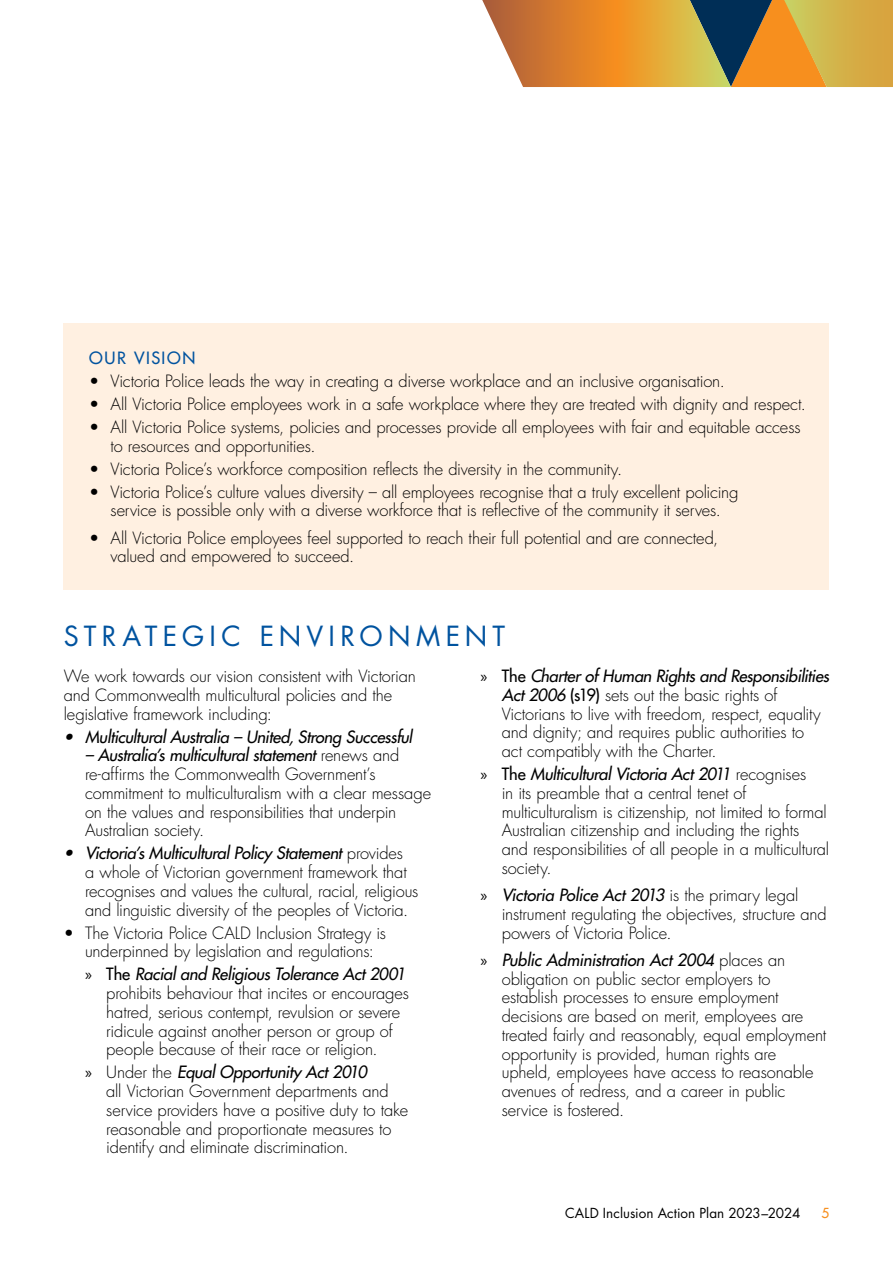
<style>
.page{position:relative;width:893px;height:1263px;background:#fff}
.page>*{position:absolute;margin:0;border:0;box-sizing:border-box;transform-origin:0 0}
.Sub_head_1_-_18pt__H{font:27px "Futura Std";letter-spacing:.19em;color:#00539f}
.bullet_points_deck_2{font:300 16.5px/18.8px "Futura Std";letter-spacing:-.01em;color:#000}
.bullet_points_deck_1{font:300 16.5px/18.8px "Futura Std";letter-spacing:-.01em;color:#000}
.body_b4_bullets__P{font:300 16.5px/18.8px "Futura Std";letter-spacing:-.015em;color:#000}
.bullet_points_deck_1-2{font:italic 500 16.5px "Futura Std";letter-spacing:-.02em;color:#000}
.Sub_head_1_-_11pt__H{font:500 16.5px "Futura Std";letter-spacing:.095em;color:#00539f}
.t1{font:13.5px "Futura Std";color:#000}
.t2{font:500 13.5px "Futura Std";color:#f78f1e}
.s1{font-weight:500;font-style:italic}
.s2{font-family:"Myriad Pro";font-weight:400}
.s3{font-weight:500}
</style>
<div class="page">
<div style="left:64px;top:323px;width:765px;height:267px;background:#fff0e1"></div>
<svg style="left:482px;top:0;width:411px;height:87px;background:#c99342"></svg>
<h3 class="Sub_head_1_-_11pt__H" style="left:89px;top:347px;width:108px">OUR VISION</h3>
<p class="bullet_points_deck_1" style="left:89px;top:372px;width:637px">• Victoria Police leads the way in creating a diverse workplace and an inclusive organisation.</p>
<p class="bullet_points_deck_1" style="left:89px;top:395px;width:718px">• All Victoria Police employees work in a safe workplace where they are treated with dignity and respect.</p>
<p class="bullet_points_deck_1" style="left:111px;top:418px;width:692px;text-indent:-21px">• All Victoria Police systems, policies and processes provide all employees with fair and equitable access to resources and opportunities.</p>
<p class="bullet_points_deck_1" style="left:89px;top:460px;width:534px">• Victoria Police’s workforce composition reflects the diversity in the community.</p>
<p class="bullet_points_deck_1" style="left:89px;top:483px;width:651px;text-align:center">• Victoria Police’s culture values diversity – all employees recognise that a truly excellent policing service is possible only with a diverse workforce that is reflective of the community it serves.</p>
<p class="bullet_points_deck_1" style="left:111px;top:529px;width:609px;text-indent:-21px">• All Victoria Police employees feel supported to reach their full potential and are connected, valued and empowered to succeed.</p>
<h3 class="Sub_head_1_-_18pt__H" style="left:64px;top:619px;width:443px">STRATEGIC ENVIRONMENT</h3>
<p class="body_b4_bullets__P" style="left:64px;top:667px;width:354px">We work towards our vision consistent with Victorian and Commonwealth multicultural policies and the legislative framework including:</p>
<p class="bullet_points_deck_1-2" style="left:64px;top:726px;width:350px">• Multicultural Australia – United, Strong Successful</p>
<p class="bullet_points_deck_1" style="left:85px;top:746px;width:348px"><span class="s1">– Australia’s multicultural statement</span> renews and re-affirms the Commonwealth Government’s commitment to multiculturalism with a clear message on the values and responsibilities that underpin Australian society.</p>
<p class="bullet_points_deck_1" style="left:85px;top:844px;width:335px;text-indent:-21px"><span class="s1">• Victoria’s Multicultural Policy Statement</span> provides<br>a whole of Victorian government framework that recognises and values the cultural, racial, religious and linguistic diversity of the peoples of Victoria.</p>
<p class="bullet_points_deck_1" style="left:64px;top:924px;width:324px;text-align:center">• The Victoria Police CALD Inclusion Strategy is underpinned by legislation and regulations:</p>
<p class="bullet_points_deck_2" style="left:106px;top:965px;width:304px;text-indent:-21px"><span class="s2">»</span> <span class="s3">The</span> <span class="s1">Racial and Religious Tolerance Act 2001 </span>prohibits behaviour that incites or encourages hatred, serious contempt, revulsion or severe ridicule against another person or group of people because of their race or religion.</p>
<p class="bullet_points_deck_2" style="left:106px;top:1063px;width:303px;text-indent:-21px"><span class="s2">»</span> Under the <span class="s1">Equal Opportunity Act 2010<br></span>all Victorian Government departments and service providers have a positive duty to take reasonable and proportionate measures to identify and eliminate discrimination.</p>
<p class="bullet_points_deck_2" style="left:502px;top:667px;width:329px;text-indent:-21px"><span class="s2">»</span> <span class="s3">The</span> <span class="s1">Charter of Human Rights and Responsibilities Act 2006</span> <span class="s3">(s19)</span> sets out the basic rights of Victorians to live with freedom, respect, equality and dignity; and requires public authorities to<br>act compatibly with the Charter.</p>
<p class="bullet_points_deck_2" style="left:502px;top:765px;width:329px;text-indent:-21px"><span class="s2">»</span> <span class="s3">The</span> <span class="s1">Multicultural Victoria Act 2011</span> recognises<br>in its preamble that a central tenet of multiculturalism is citizenship, not limited to formal Australian citizenship and including the rights and responsibilities of all people in a multicultural society.</p>
<p class="bullet_points_deck_2" style="left:502px;top:886px;width:326px;text-indent:-21px"><span class="s2">»</span> <span class="s1">Victoria Police Act 2013</span> is the primary legal instrument regulating the objectives, structure and powers of Victoria Police.</p>
<p class="bullet_points_deck_2" style="left:502px;top:951px;width:326px;text-indent:-21px"><span class="s2">»</span> <span class="s1">Public Administration Act 2004</span> places an obligation on public sector employers to establish processes to ensure employment decisions are based on merit, employees are treated fairly and reasonably, equal employment opportunity is provided, human rights are upheld, employees have access to reasonable avenues of redress, and a career in public service is fostered.</p>
<p class="t1" style="left:565px;top:1204px;width:237px">CALD Inclusion Action Plan 2023–2024</p>
<p class="t2" style="left:821px;top:1205px;width:9px">5</p>
</div>
